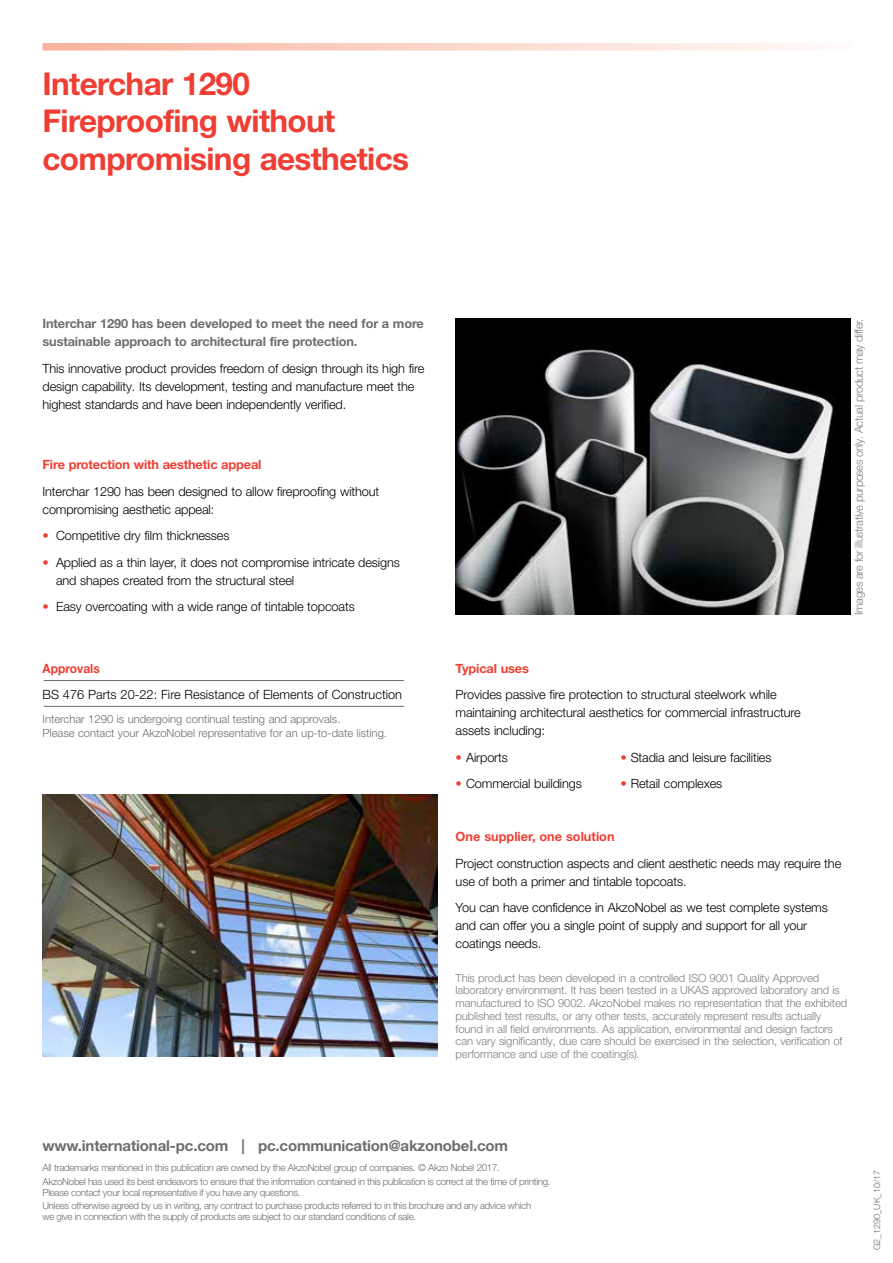
<style>
.page{position:relative;width:893px;height:1263px;background:#fff}
.page>*{position:absolute;margin:0;border:0;box-sizing:border-box;transform-origin:0 0}
.t1{font:700 31.5px/37.5px "Helvetica Neue LT Pro";letter-spacing:-.02em;color:#ef3e33}
.t2{font:700 15px "Helvetica Neue LT Pro";letter-spacing:-.01em;color:#6d6e71}
.t3{font:300 12.75px/18px "Helvetica Neue LT Pro";letter-spacing:-.01em;color:#000}
.t4{font:700 12.75px/18px "Helvetica Neue LT Pro";letter-spacing:-.01em;color:#6d6e71}
.t5{font:700 12.75px "Helvetica Neue LT Pro";letter-spacing:-.01em;color:#ef3e33}
.t6{font:700 12.75px "Helvetica Neue LT Pro";letter-spacing:-.01em;color:#ef3e33;scale:.94 1}
.t7{font:300 11.25px/12.8px "Helvetica Neue LT Pro";letter-spacing:-.01em;color:#807f83}
.t8{font:300 11.25px/13.5px "Helvetica Neue LT Pro";color:#6d6e71}
.t9{font:300 11.25px "Helvetica Neue LT Pro";letter-spacing:-.035em;color:#807f83}
.t10{font:300 9.75px/13.4px "Helvetica Neue LT Pro";letter-spacing:-.03em;color:#6d6e71}
.t11{font:300 9px "Helvetica Neue LT Pro";color:#6d6e71}
.s1{color:#ef3e33}
</style>
<div class="page">
<svg style="left:43px;top:43px;width:756px;height:8px"></svg>
<img style="left:456px;top:319px;width:394px;height:296px">
<img style="left:43px;top:794px;width:395px;height:262px">
<hr style="left:44px;top:680px;width:360px;height:1px;background:#6d6e71">
<hr style="left:44px;top:706px;width:360px;height:1px;background:#6d6e71">
<h1 class="t1" style="left:43px;top:64px;width:368px">Interchar 1290<br>Fireproofing without compromising aesthetics</h1>
<p class="t4" style="left:43px;top:314px;width:383px">Interchar 1290 has been developed to meet the need for a more sustainable approach to architectural fire protection.</p>
<p class="t3" style="left:43px;top:359px;width:383px">This innovative product provides freedom of design through its high fire design capability. Its development, testing and manufacture meet the highest standards and have been independently verified.</p>
<p class="t5" style="left:43px;top:456px;width:220px">Fire protection with aesthetic appeal</p>
<p class="t3" style="left:43px;top:482px;width:338px">Interchar 1290 has been designed to allow fireproofing without compromising aesthetic appeal:</p>
<p class="t3" style="left:43px;top:526px;width:188px"><span class="s1">•</span> Competitive dry film thicknesses</p>
<p class="t3" style="left:56px;top:553px;width:345px;text-indent:-14px"><span class="s1">•</span> Applied as a thin layer, it does not compromise intricate designs and shapes created from the structural steel</p>
<p class="t3" style="left:43px;top:597px;width:314px"><span class="s1">•</span> Easy overcoating with a wide range of tintable topcoats</p>
<p class="t6" style="left:43px;top:660px;width:62px">Approvals</p>
<p class="t3" style="left:43px;top:685px;width:361px">BS 476 Parts 20-22: Fire Resistance of Elements of Construction</p>
<p class="t8" style="left:43px;top:712px;width:346px">Interchar 1290 is undergoing continual testing and approvals.<br>Please contact your AkzoNobel representative for an up-to-date listing.</p>
<p class="t9" style="left:852px;top:615px;width:298px;rotate:-90deg">Images are for illustrative purposes only. Actual product may differ.</p>
<p class="t5" style="left:456px;top:660px;width:75px">Typical uses</p>
<p class="t3" style="left:456px;top:685px;width:347px">Provides passive fire protection to structural steelwork while maintaining architectural aesthetics for commercial infrastructure assets including:</p>
<p class="t3" style="left:456px;top:748px;width:54px"><span class="s1">•</span> Airports</p>
<p class="t3" style="left:621px;top:748px;width:152px"><span class="s1">•</span> Stadia and leisure facilities</p>
<p class="t3" style="left:456px;top:774px;width:128px"><span class="s1">•</span> Commercial buildings</p>
<p class="t3" style="left:621px;top:774px;width:103px"><span class="s1">•</span> Retail complexes</p>
<p class="t5" style="left:456px;top:828px;width:161px">One supplier, one solution</p>
<p class="t3" style="left:456px;top:854px;width:387px">Project construction aspects and client aesthetic needs may require the use of both a primer and tintable topcoats.</p>
<p class="t3" style="left:456px;top:898px;width:374px">You can have confidence in AkzoNobel as we test complete systems and can offer you a single point of supply and support for all your coatings needs.</p>
<p class="t7" style="left:456px;top:971px;width:393px">This product has been developed in a controlled ISO 9001 Quality Approved laboratory environment. It has been tested in a UKAS approved laboratory and is manufactured to ISO 9002. AkzoNobel makes no representation that the exhibited published test results, or any other tests, accurately represent results actually found in all field environments. As application, environmental and design factors can vary significantly, due care should be exercised in the selection, verification of performance and use of the coating(s).</p>
<p class="t2" style="left:43px;top:1136px;width:467px">www.international-pc.com | pc.communication@akzonobel.com</p>
<p class="t10" style="left:43px;top:1161px;width:510px">All trademarks mentioned in this publication are owned by the AkzoNobel group of companies. © Akzo Nobel 2017.<br>AkzoNobel has used its best endeavors to ensure that the information contained in this publication is correct at the time of printing.</p>
<p class="t10" style="left:43px;top:1185px;width:490px">Please contact your local representative if you have any questions.<br>Unless otherwise agreed by us in writing, any contract to purchase products referred to in this brochure and any advice which</p>
<p class="t10" style="left:43px;top:1210px;width:375px">we give in connection with the supply of products are subject to our standard conditions of sale.</p>
<p class="t11" style="left:871px;top:1250px;width:82px;rotate:-90deg">G2_1290_UK_10/17</p>
</div>
